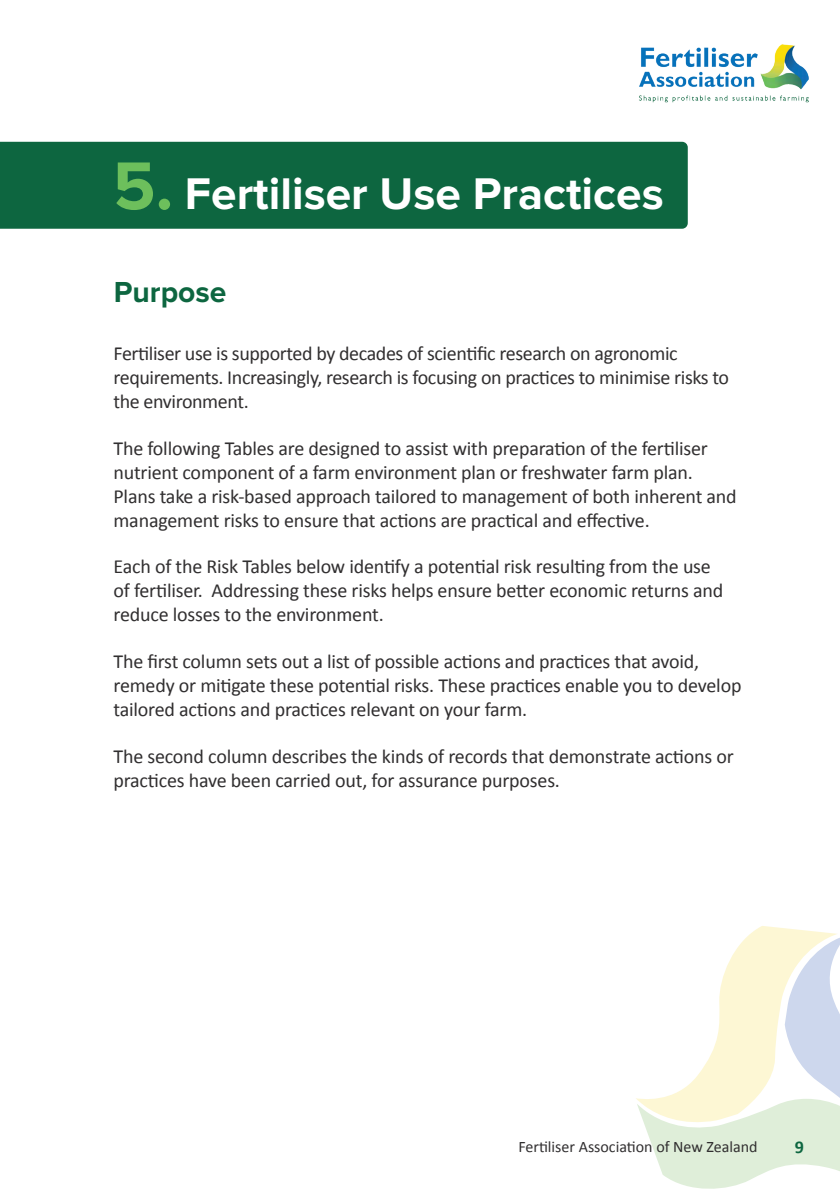
<style>
.page{position:relative;width:840px;height:1191px;background:#fff}
.page>*{position:absolute;margin:0;border:0;box-sizing:border-box;transform-origin:0 0}
.Head_1{font:700 46px "Proxima Nova";color:#fff}
.Head_1-2{font:700 30px "Proxima Nova";color:#0d6640}
.Body{font:20px/24px "Calibri";letter-spacing:-.01em;color:#312f30}
.t1{font:700 18px "Calibri";color:#0d6640}
.t2{font:16px "Calibri";color:#312f30}
.s1{font-size:70px;color:#6dbf5c}
</style>
<div class="page">
<svg style="left:749px;top:926px;width:88px;height:9px"></svg>
<svg style="left:636px;top:935px;width:203px;height:254px"></svg>
<img style="left:639px;top:44px;width:170px;height:59px">
<div style="left:0;top:142px;width:687px;height:87px;background:#0d6640"></div>
<p class="Head_1" style="left:113px;top:173px;width:552px"><span class="s1">5.</span> Fertiliser Use Practices</p>
<p class="Head_1-2" style="left:114px;top:278px;width:114px">Purpose</p>
<p class="Body" style="left:113px;top:341px;width:616px">Fertiliser use is supported by decades of scientific research on agronomic requirements. Increasingly, research is focusing on practices to minimise risks to the environment.</p>
<p class="Body" style="left:113px;top:436px;width:624px">The following Tables are designed to assist with preparation of the fertiliser nutrient component of a farm environment plan or freshwater farm plan.<br>Plans take a risk-based approach tailored to management of both inherent and management risks to ensure that actions are practical and effective.</p>
<p class="Body" style="left:113px;top:555px;width:611px">Each of the Risk Tables below identify a potential risk resulting from the use of fertiliser. Addressing these risks helps ensure better economic returns and reduce losses to the environment.</p>
<p class="Body" style="left:113px;top:649px;width:629px">The first column sets out a list of possible actions and practices that avoid, remedy or mitigate these potential risks. These practices enable you to develop tailored actions and practices relevant on your farm.</p>
<p class="Body" style="left:113px;top:744px;width:621px">The second column describes the kinds of records that demonstrate actions or practices have been carried out, for assurance purposes.</p>
<p class="t2" style="left:518px;top:1136px;width:241px">Fertiliser Association of New Zealand</p>
<p class="t1" style="left:794px;top:1135px;width:11px">9</p>
</div>
